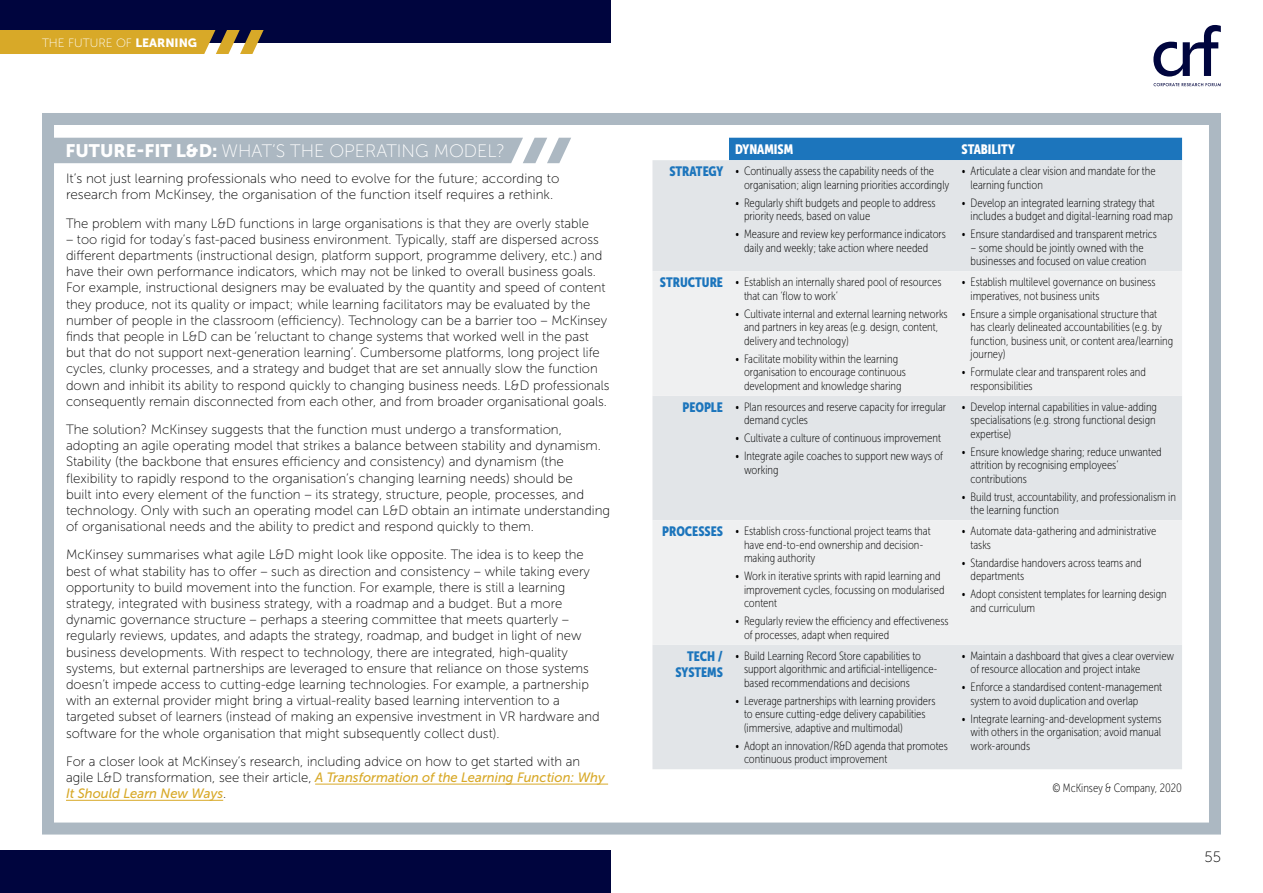
<style>
.page{position:relative;width:1263px;height:893px;background:#fff}
.page>*{position:absolute;margin:0;border:0;box-sizing:border-box;transform-origin:0 0}
.t1{font:18px "Museo Sans 100";color:#fff}
.t2{font:15px "Museo Sans 100";color:#000}
.t3{font:13.5px/16.2px "Museo Sans 100";color:#000}
.t4{font:italic 13.5px/16.2px "Museo Sans 500";color:#d8a928}
.t5{font:13.5px "Museo Sans Cond 900";color:#fff}
.t6{font:13.5px/16.2px "Museo Sans Cond 900";color:#1c75bc;text-align:right}
.t7{font:12px/13.5px "Museo Sans Cond 100";color:#000}
.t8{font:12px "Museo Sans 100";color:#fff}
.s1{font-family:"Museo Sans 900"}
.s2{font-family:"Museo Sans Cond 900";font-size:13.5px;color:#1c75bc}
.s3{font-family:"Museo Sans 100";font-style:normal;color:#000}
</style>
<div class="page">
<div style="left:0;top:0;width:610px;height:42px;background:#00053e"></div>
<div style="left:0;top:851px;width:610px;height:42px;background:#00053e"></div>
<svg style="left:1153px;top:25px;width:68px;height:52px"></svg>
<svg style="left:1153px;top:83px;width:68px;height:3px"></svg>
<svg style="left:0;top:30px;width:264px;height:24px;background:#cea435"></svg>
<div style="left:55px;top:138px;width:516px;height:25px;background:#acb8c2"></div>
<hr style="left:315px;top:784px;width:293px;height:1px;background:#d8a928">
<hr style="left:66px;top:800px;width:157px;height:1px;background:#d8a928">
<div style="left:42px;top:113px;width:1179px;height:721px;border:12px solid #acb8c2"></div>
<div style="left:729px;top:138px;width:453px;height:22px;background:#1c75bc"></div>
<div style="left:652px;top:160px;width:530px;height:609px;background:#e2e5e8"></div>
<svg style="left:652px;top:271px;width:530px;height:374px;fill:#eff0f1"></svg>
<p class="t8" style="left:42px;top:36px;width:157px">THE FUTURE OF <span class="s1">LEARNING</span></p>
<h1 class="t1" style="left:66px;top:141px;width:441px"><span class="s1">FUTURE-FIT L&amp;D:</span> WHAT’S THE OPERATING MODEL?</h1>
<p class="t5" style="left:735px;top:141px;width:60px">DYNAMISM</p>
<p class="t5" style="left:961px;top:141px;width:55px">STABILITY</p>
<p class="t7" style="left:744px;top:164px;width:207px;text-indent:-75px"><span class="s2">STRATEGY</span> • Continually assess the capability needs of the organisation; align learning priorities accordingly</p>
<p class="t7" style="left:744px;top:196px;width:193px;text-indent:-9px">• Regularly shift budgets and people to address priority needs, based on value</p>
<p class="t7" style="left:744px;top:227px;width:203px;text-indent:-9px">• Measure and review key performance indicators daily and weekly; take action where needed</p>
<p class="t7" style="left:970px;top:164px;width:187px;text-indent:-9px">• Articulate a clear vision and mandate for the learning function</p>
<p class="t7" style="left:970px;top:196px;width:204px;text-indent:-9px">• Develop an integrated learning strategy that includes a budget and digital-learning road map</p>
<p class="t7" style="left:961px;top:227px;width:197px">• Ensure standardised and transparent metrics</p>
<p class="t7" style="left:970px;top:241px;width:177px">– some should be jointly owned with the businesses and focused on value creation</p>
<p class="t3" style="left:66px;top:171px;width:495px">It’s not just learning professionals who need to evolve for the future; according to research from McKinsey, the organisation of the function itself requires a rethink.</p>
<p class="t3" style="left:66px;top:215px;width:525px">The problem with many L&amp;D functions in large organisations is that they are overly stable</p>
<p class="t3" style="left:66px;top:231px;width:545px">– too rigid for today’s fast-paced business environment. Typically, staff are dispersed across different departments (instructional design, platform support, programme delivery, etc.) and have their own performance indicators, which may not be linked to overall business goals.<br>For example, instructional designers may be evaluated by the quantity and speed of content they produce, not its quality or impact; while learning facilitators may be evaluated by the number of people in the classroom (efficiency). Technology can be a barrier too – McKinsey finds that people in L&amp;D can be ‘reluctant to change systems that worked well in the past but that do not support next-generation learning’. Cumbersome platforms, long project life cycles, clunky processes, and a strategy and budget that are set annually slow the function down and inhibit its ability to respond quickly to changing business needs. L&amp;D professionals consequently remain disconnected from each other, and from broader organisational goals.</p>
<p class="t3" style="left:66px;top:421px;width:546px">The solution? McKinsey suggests that the function must undergo a transformation, adopting an agile operating model that strikes a balance between stability and dynamism.<br>Stability (the backbone that ensures efficiency and consistency) and dynamism (the flexibility to rapidly respond to the organisation’s changing learning needs) should be<br>built into every element of the function – its strategy, structure, people, processes, and technology. Only with such an operating model can L&amp;D obtain an intimate understanding of organisational needs and the ability to predict and respond quickly to them.</p>
<p class="t3" style="left:66px;top:547px;width:535px">McKinsey summarises what agile L&amp;D might look like opposite. The idea is to keep the best of what stability has to offer – such as direction and consistency – while taking every opportunity to build movement into the function. For example, there is still a learning strategy, integrated with business strategy, with a roadmap and a budget. But a more dynamic governance structure – perhaps a steering committee that meets quarterly – regularly reviews, updates, and adapts the strategy, roadmap, and budget in light of new business developments. With respect to technology, there are integrated, high-quality systems, but external partnerships are leveraged to ensure that reliance on those systems doesn’t impede access to cutting-edge learning technologies. For example, a partnership with an external provider might bring a virtual-reality based learning intervention to a targeted subset of learners (instead of making an expensive investment in VR hardware and software for the whole organisation that might subsequently collect dust).</p>
<p class="t3" style="left:66px;top:753px;width:516px">For a closer look at McKinsey’s research, including advice on how to get started with an</p>
<p class="t4" style="left:66px;top:769px;width:540px"><span class="s3">agile L&amp;D transformation, see their article,</span> A Transformation of the Learning Function: Why<br>It Should Learn New Ways<span class="s3">.</span></p>
<p class="t7" style="left:744px;top:275px;width:199px;text-indent:-84px"><span class="s2">STRUCTURE</span> • Establish an internally shared pool of resources that can ‘flow to work’</p>
<p class="t7" style="left:744px;top:307px;width:205px;text-indent:-9px">• Cultivate internal and external learning networks and partners in key areas (e.g. design, content, delivery and technology)</p>
<p class="t7" style="left:744px;top:352px;width:164px;text-indent:-9px">• Facilitate mobility within the learning organisation to encourage continuous development and knowledge sharing</p>
<p class="t7" style="left:970px;top:275px;width:187px;text-indent:-9px">• Establish multilevel governance on business imperatives, not business units</p>
<p class="t7" style="left:970px;top:307px;width:204px;text-indent:-9px">• Ensure a simple organisational structure that has clearly delineated accountabilities (e.g. by function, business unit, or content area/learning journey)</p>
<p class="t7" style="left:970px;top:365px;width:177px;text-indent:-9px">• Formulate clear and transparent roles and responsibilities</p>
<p class="t7" style="left:744px;top:400px;width:204px;text-indent:-61px"><span class="s2">PEOPLE</span> • Plan resources and reserve capacity for irregular demand cycles</p>
<p class="t7" style="left:735px;top:431px;width:207px">• Cultivate a culture of continuous improvement</p>
<p class="t7" style="left:744px;top:449px;width:201px;text-indent:-9px">• Integrate agile coaches to support new ways of working</p>
<p class="t7" style="left:970px;top:400px;width:188px;text-align:justify;text-indent:-9px">• Develop internal capabilities in value-adding specialisations (e.g. strong functional design expertise)</p>
<p class="t7" style="left:970px;top:445px;width:193px;text-indent:-9px">• Ensure knowledge sharing; reduce unwanted attrition by recognising employees’ contributions</p>
<p class="t7" style="left:970px;top:490px;width:207px;text-indent:-9px">• Build trust, accountability, and professionalism in the learning function</p>
<p class="t7" style="left:744px;top:524px;width:188px;text-indent:-82px"><span class="s2">PROCESSES</span> • Establish cross-functional project teams that have end-to-end ownership and decision&shy;making authority</p>
<p class="t7" style="left:744px;top:569px;width:202px;text-indent:-9px">• Work in iterative sprints with rapid learning and improvement cycles, focussing on modularised content</p>
<p class="t7" style="left:744px;top:614px;width:206px;text-indent:-9px">• Regularly review the efficiency and effectiveness of processes, adapt when required</p>
<p class="t7" style="left:970px;top:524px;width:187px;text-indent:-9px">• Automate data-gathering and administrative tasks</p>
<p class="t7" style="left:970px;top:556px;width:172px;text-indent:-9px">• Standardise handovers across teams and departments</p>
<p class="t7" style="left:970px;top:587px;width:198px;text-indent:-9px">• Adopt consistent templates for learning design and curriculum</p>
<p class="t6" style="left:675px;top:648px;width:49px">TECH /<br>SYSTEMS</p>
<p class="t7" style="left:744px;top:649px;width:195px;text-indent:-9px">• Build Learning Record Store capabilities to support algorithmic and artificial-intelligence&shy;based recommendations and decisions</p>
<p class="t7" style="left:744px;top:694px;width:193px;text-indent:-9px">• Leverage partnerships with learning providers to ensure cutting-edge delivery capabilities (immersive, adaptive and multimodal)</p>
<p class="t7" style="left:744px;top:739px;width:205px;text-indent:-9px">• Adopt an innovation/R&amp;D agenda that promotes continuous product improvement</p>
<p class="t7" style="left:970px;top:649px;width:205px;text-indent:-9px">• Maintain a dashboard that gives a clear overview of resource allocation and project intake</p>
<p class="t7" style="left:970px;top:680px;width:193px;text-indent:-9px">• Enforce a standardised content-management system to avoid duplication and overlap</p>
<p class="t7" style="left:970px;top:712px;width:192px;text-align:justify;text-indent:-9px">• Integrate learning-and-development systems with others in the organisation; avoid manual work-arounds</p>
<p class="t7" style="left:1052px;top:781px;width:131px">© McKinsey &amp; Company, 2020</p>
<p class="t2" style="left:1204px;top:849px;width:18px">55</p>
</div>
